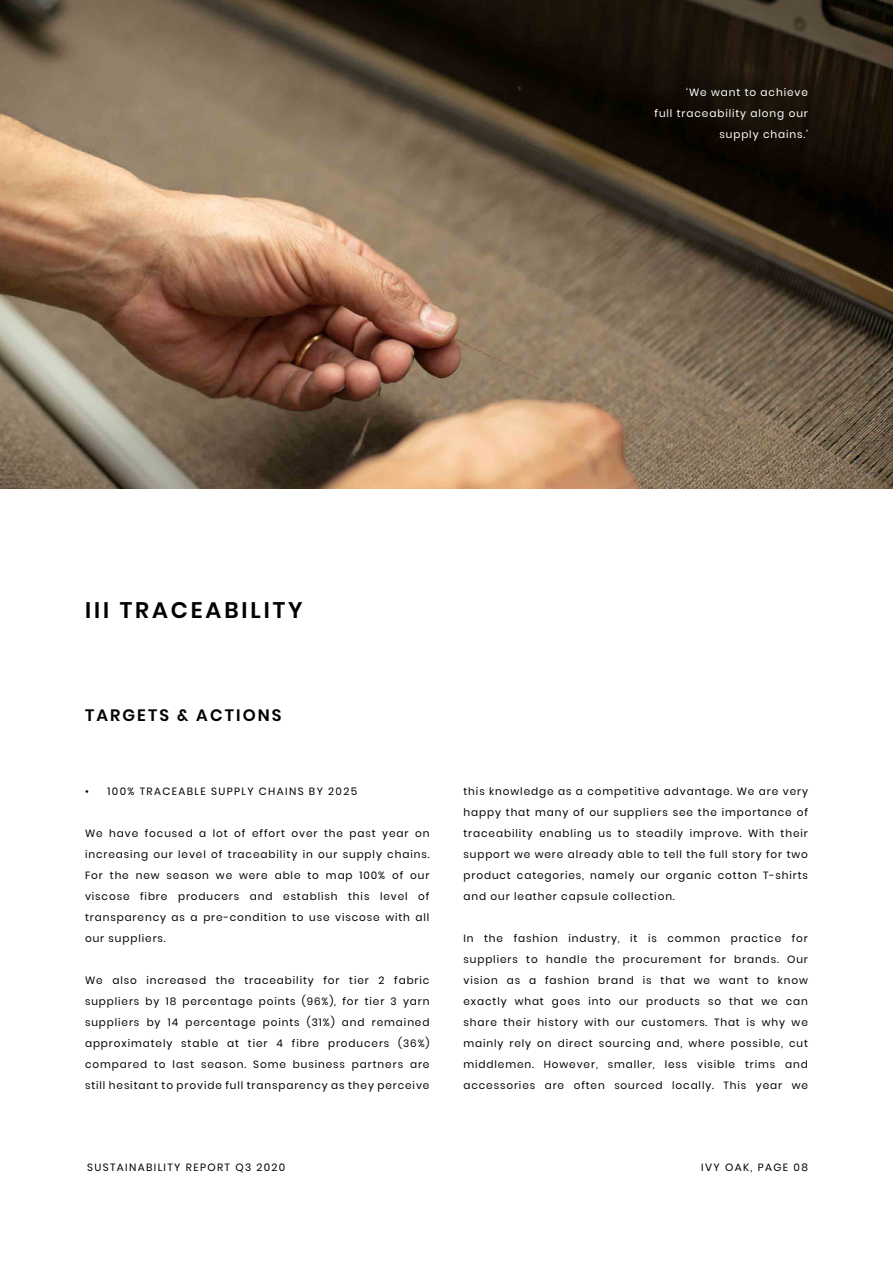
<style>
.page{position:relative;width:893px;height:1263px;background:#fff}
.page>*{position:absolute;margin:0;border:0;box-sizing:border-box;transform-origin:0 0}
.t1{font:600 22.5px "Poppins";letter-spacing:.13em;color:#000}
.t2{font:600 16.5px "Poppins";letter-spacing:.13em;color:#000}
.t3{font:10.5px/21px "Poppins";letter-spacing:.085em;color:#000;text-align:justify}
.t4{font:10.5px "Poppins";letter-spacing:.13em;color:#000}
.t5{font:10.5px/21px "Poppins";letter-spacing:.085em;color:#fff;text-align:right}
</style>
<div class="page">
<img style="left:0;top:0;width:893px;height:488px">
<p class="t5" style="left:655px;top:82px;width:155px">‘We want to achieve<br>full traceability along our supply chains.’</p>
<h1 class="t1" style="left:85px;top:597px;width:219px">III TRACEABILITY</h1>
<h2 class="t2" style="left:85px;top:705px;width:198px">TARGETS &amp; ACTIONS</h2>
<p class="t4" style="left:85px;top:785px;width:274px">• 100% TRACEABLE SUPPLY CHAINS BY 2025</p>
<p class="t3" style="left:85px;top:823px;width:346px">We have focused a lot of effort over the past year on increasing our level of traceability in our supply chains.<br>For the new season we were able to map 100% of our viscose fibre producers and establish this level of transparency as a pre-condition to use viscose with all our suppliers.</p>
<p class="t3" style="left:85px;top:970px;width:346px">We also increased the traceability for tier 2 fabric suppliers by 18 percentage points (96%), for tier 3 yarn suppliers by 14 percentage points (31%) and remained approximately stable at tier 4 fibre producers (36%) compared to last season. Some business partners are still hesitant to provide full transparency as they perceive</p>
<p class="t3" style="left:463px;top:781px;width:346px">this knowledge as a competitive advantage. We are very happy that many of our suppliers see the importance of traceability enabling us to steadily improve. With their support we were already able to tell the full story for two product categories, namely our organic cotton T-shirts and our leather capsule collection.</p>
<p class="t3" style="left:463px;top:928px;width:346px">In the fashion industry, it is common practice for suppliers to handle the procurement for brands. Our vision as a fashion brand is that we want to know exactly what goes into our products so that we can share their history with our customers. That is why we mainly rely on direct sourcing and, where possible, cut middlemen. However, smaller, less visible trims and accessories are often sourced locally. This year we</p>
<p class="t4" style="left:87px;top:1161px;width:200px">SUSTAINABILITY REPORT Q3 2020</p>
<p class="t4" style="left:701px;top:1161px;width:108px">IVY OAK, PAGE 08</p>
</div>
